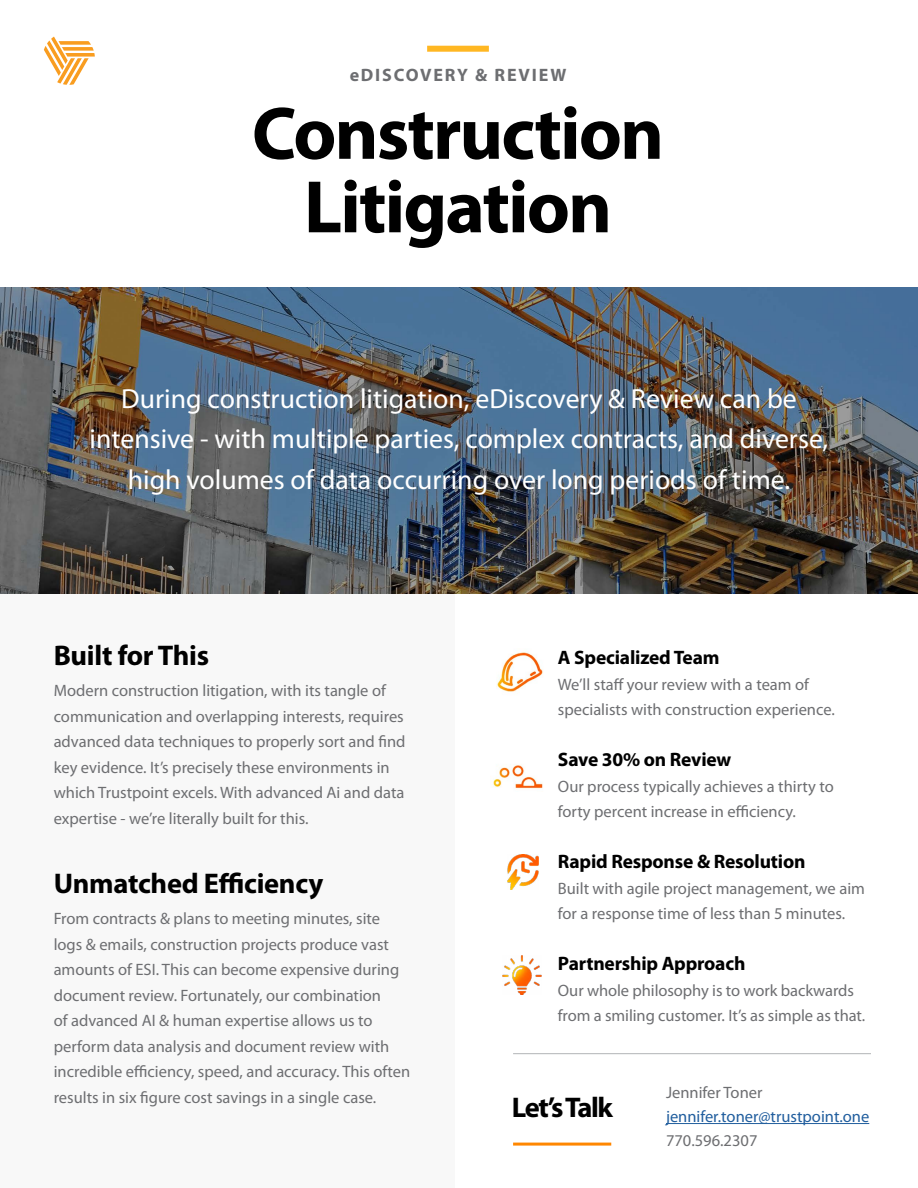
<style>
.page{position:relative;width:918px;height:1188px;background:#fff}
.page>*{position:absolute;margin:0;border:0;box-sizing:border-box;transform-origin:0 0}
.t1{font:700 75px/73.5px "Myriad Pro";letter-spacing:-.025em;color:#000;text-align:center}
.t2{font:700 28.5px "Myriad Pro";letter-spacing:-.01em;color:#000}
.t3{font:27.75px/40.5px "Myriad Pro";color:#fff;text-align:center}
.t4{font:700 19.5px "Myriad Pro";letter-spacing:-.01em;color:#000}
.t5{font:700 18px "Myriad Pro";letter-spacing:.1em;color:#6d6e71}
.t6{font:16.5px/25.5px "Myriad Pro";color:#6d6e71}
.t7{font:16.5px "Myriad Pro";color:#215e9e}
</style>
<div class="page">
<img style="left:0;top:287px;width:918px;height:307px">
<div style="left:0;top:594px;width:455px;height:594px;background:#f8f8f8"></div>
<div style="left:427px;top:46px;width:62px;height:6px;background:#ffb722"></div>
<svg style="left:44px;top:37px;width:51px;height:48px"></svg>
<img style="left:503px;top:956px;width:39px;height:39px">
<img style="left:507px;top:855px;width:32px;height:35px">
<img style="left:493px;top:765px;width:50px;height:24px">
<img style="left:497px;top:652px;width:46px;height:40px">
<hr style="left:666px;top:1123px;width:203px;height:1px;background:#215e9e">
<hr style="left:513px;top:1053px;width:358px;height:1px;background:#b1b4b6">
<hr style="left:513px;top:1143px;width:98px;height:3px;background:#ff8700">
<p class="t5" style="left:350px;top:63px;width:218px">eDISCOVERY &amp; REVIEW</p>
<h1 class="t1" style="left:252px;top:94px;width:414px">Construction<br>Litigation</h1>
<h3 class="t3" style="left:90px;top:378px;width:740px">During construction litigation, eDiscovery &amp; Review can be intensive - with multiple parties, complex contracts, and diverse, high volumes of data occurring over long periods of time.</h3>
<h2 class="t2" style="left:54px;top:637px;width:157px">Built for This</h2>
<p class="t6" style="left:54px;top:678px;width:353px">Modern construction litigation, with its tangle of communication and overlapping interests, requires advanced data techniques to properly sort and find key evidence. It’s precisely these environments in which Trustpoint excels. With advanced Ai and data expertise - we’re literally built for this.</p>
<h2 class="t2" style="left:54px;top:865px;width:271px">Unmatched Efficiency</h2>
<p class="t6" style="left:54px;top:906px;width:358px">From contracts &amp; plans to meeting minutes, site logs &amp; emails, construction projects produce vast amounts of ESI. This can become expensive during document review. Fortunately, our combination<br>of advanced AI &amp; human expertise allows us to perform data analysis and document review with incredible efficiency, speed, and accuracy. This often results in six figure cost savings in a single case.</p>
<p class="t4" style="left:558px;top:645px;width:163px">A Specialized Team</p>
<p class="t6" style="left:558px;top:671px;width:278px">We’ll staff your review with a team of specialists with construction experience.</p>
<p class="t4" style="left:558px;top:747px;width:175px">Save 30% on Review</p>
<p class="t6" style="left:558px;top:773px;width:277px">Our process typically achieves a thirty to forty percent increase in efficiency.</p>
<p class="t4" style="left:558px;top:849px;width:249px">Rapid Response &amp; Resolution</p>
<p class="t6" style="left:558px;top:875px;width:309px">Built with agile project management, we aim for a response time of less than 5 minutes.</p>
<p class="t4" style="left:558px;top:951px;width:189px">Partnership Approach</p>
<p class="t6" style="left:558px;top:977px;width:309px">Our whole philosophy is to work backwards from a smiling customer. It’s as simple as that.</p>
<h2 class="t2" style="left:512px;top:1089px;width:103px">Let’s Talk</h2>
<p class="t6" style="left:666px;top:1079px;width:98px">Jennifer Toner</p>
<p class="t7" style="left:666px;top:1106px;width:205px">jennifer.toner@trustpoint.one</p>
<p class="t6" style="left:666px;top:1127px;width:93px">770.596.2307</p>
</div>
